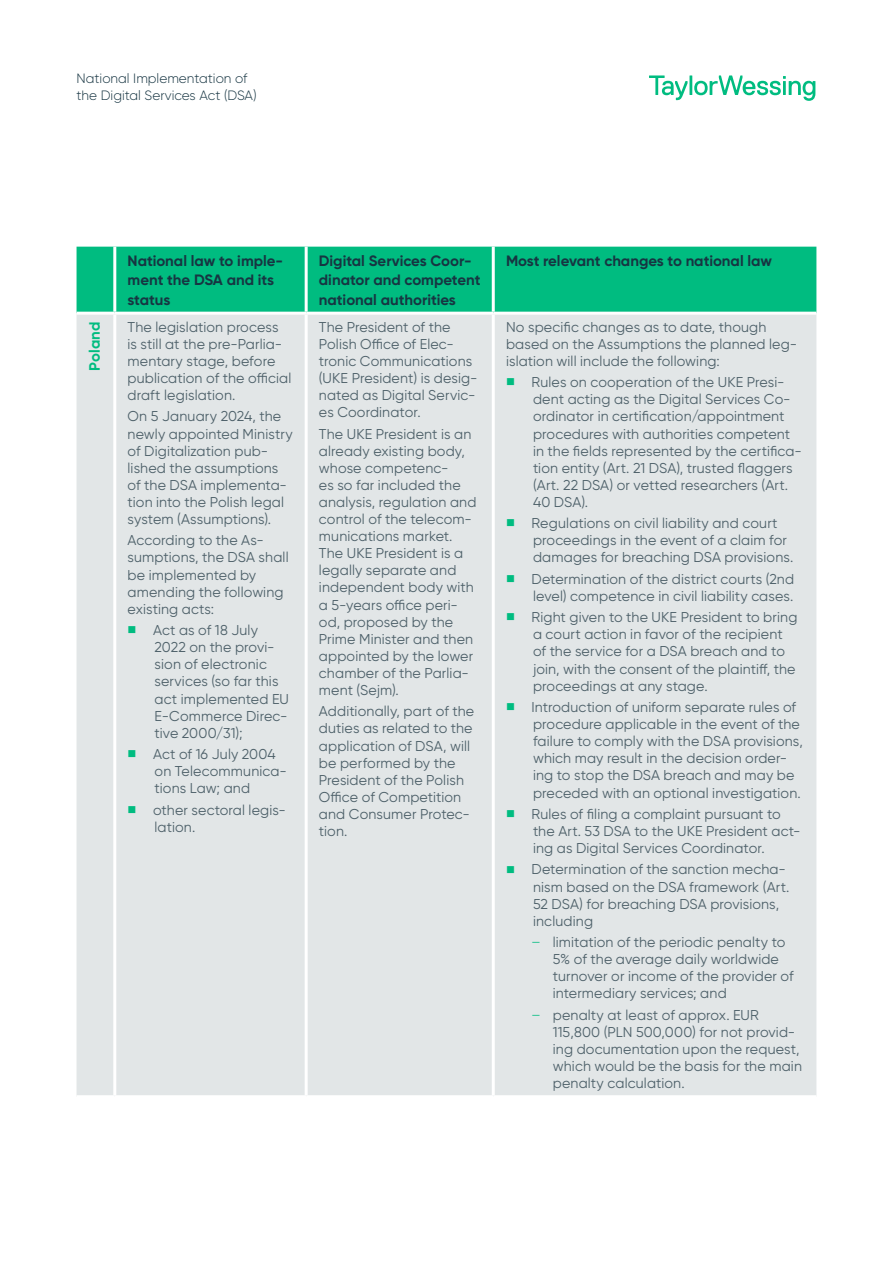
<style>
.page{position:relative;width:893px;height:1263px;background:#fff}
.page>*{position:absolute;margin:0;border:0;box-sizing:border-box;transform-origin:0 0}
.t1{font:700 15px/19.5px "Gilroy";color:#173542}
.t2{font:700 15px "Gilroy";letter-spacing:.01em;color:#00bc80}
.t3{font:14.25px/17.1px "Gilroy";letter-spacing:.01em;color:#4d6069}
.t4{font:300 13.5px/16.5px "Gilroy";color:#173542}
.s1{font-size:12px;color:#00bc80}
</style>
<div class="page">
<svg style="left:649px;top:75px;width:166px;height:26px"></svg>
<div style="left:77px;top:247px;width:739px;height:65px;background:#00bc80"></div>
<div style="left:77px;top:315px;width:739px;height:780px;background:#e2e6e7"></div>
<hr style="left:113px;top:247px;width:3px;height:65px;background:#fff">
<hr style="left:305px;top:247px;width:3px;height:65px;background:#fff">
<hr style="left:492px;top:247px;width:3px;height:65px;background:#fff">
<hr style="left:113px;top:315px;width:3px;height:780px;background:#fff">
<hr style="left:305px;top:315px;width:3px;height:780px;background:#fff">
<hr style="left:492px;top:315px;width:3px;height:780px;background:#fff">
<svg style="left:129px;top:626px;width:7px;height:7px"></svg>
<svg style="left:129px;top:750px;width:7px;height:7px"></svg>
<svg style="left:129px;top:806px;width:7px;height:7px"></svg>
<svg style="left:507px;top:378px;width:7px;height:7px"></svg>
<svg style="left:507px;top:519px;width:7px;height:7px"></svg>
<svg style="left:507px;top:575px;width:7px;height:7px"></svg>
<svg style="left:507px;top:613px;width:7px;height:7px"></svg>
<svg style="left:507px;top:703px;width:7px;height:7px"></svg>
<svg style="left:507px;top:810px;width:7px;height:7px"></svg>
<svg style="left:507px;top:866px;width:7px;height:7px"></svg>
<p class="t4" style="left:77px;top:70px;width:182px">National Implementation of the Digital Services Act (DSA)</p>
<p class="t1" style="left:128px;top:251px;width:157px">National law to imple&shy;ment the DSA and its status</p>
<p class="t1" style="left:319px;top:251px;width:163px">Digital Services Coor&shy;dinator and competent national authorities</p>
<p class="t1" style="left:506px;top:251px;width:268px">Most relevant changes to national law</p>
<p class="t2" style="left:85px;top:371px;width:51px;rotate:-90deg">Poland</p>
<p class="t3" style="left:128px;top:318px;width:165px">The legislation process is still at the pre-Parlia&shy;mentary stage, before publication of the official draft legislation.</p>
<p class="t3" style="left:128px;top:408px;width:167px">On 5 January 2024, the newly appointed Ministry of Digitalization pub&shy;lished the assumptions of the DSA implementa&shy;tion into the Polish legal system (Assumptions).</p>
<p class="t3" style="left:128px;top:532px;width:163px">According to the As&shy;sumptions, the DSA shall be implemented by amending the following existing acts:</p>
<p class="t3" style="left:153px;top:621px;width:137px">Act as of 18 July<br>2022 on the provi&shy;sion of electronic services (so far this act implemented EU<br>E-Commerce Direc&shy;tive 2000/31);</p>
<p class="t3" style="left:153px;top:745px;width:135px">Act of 16 July 2004 on Telecommunica&shy;tions Law; and</p>
<p class="t3" style="left:153px;top:801px;width:134px">other sectoral legis&shy;lation.</p>
<p class="t3" style="left:319px;top:318px;width:160px">The President of the<br>Polish Office of Elec&shy;tronic Communications (UKE President) is desig&shy;nated as Digital Servic&shy;es Coordinator.</p>
<p class="t3" style="left:319px;top:425px;width:159px">The UKE President is an already existing body, whose competenc-<br>es so far included the analysis, regulation and control of the telecom&shy;munications market.<br>The UKE President is a legally separate and independent body with a 5-years office peri&shy;od, proposed by the<br>Prime Minister and then appointed by the lower chamber of the Parlia&shy;ment (Sejm).</p>
<p class="t3" style="left:319px;top:703px;width:157px">Additionally, part of the duties as related to the application of DSA, will be performed by the<br>President of the Polish<br>Office of Competition and Consumer Protec&shy;tion.</p>
<p class="t3" style="left:506px;top:318px;width:293px">No specific changes as to date, though based on the Assumptions the planned leg&shy;islation will include the following:</p>
<p class="t3" style="left:531px;top:373px;width:272px">Rules on cooperation of the UKE Presi&shy;dent acting as the Digital Services Co&shy;ordinator in certification/appointment procedures with authorities competent in the fields represented by the certifica&shy;tion entity (Art. 21 DSA), trusted flaggers (Art. 22 DSA) or vetted researchers (Art.<br>40 DSA).</p>
<p class="t3" style="left:531px;top:515px;width:263px">Regulations on civil liability and court proceedings in the event of a claim for damages for breaching DSA provisions.</p>
<p class="t3" style="left:531px;top:570px;width:264px">Determination of the district courts (2nd level) competence in civil liability cases.</p>
<p class="t3" style="left:531px;top:609px;width:267px">Right given to the UKE President to bring a court action in favor of the recipient of the service for a DSA breach and to join, with the consent of the plaintiff, the proceedings at any stage.</p>
<p class="t3" style="left:531px;top:698px;width:273px">Introduction of uniform separate rules of procedure applicable in the event of the failure to comply with the DSA provisions, which may result in the decision order&shy;ing to stop the DSA breach and may be preceded with an optional investigation.</p>
<p class="t3" style="left:531px;top:805px;width:270px">Rules of filing a complaint pursuant to the Art. 53 DSA to the UKE President act&shy;ing as Digital Services Coordinator.</p>
<p class="t3" style="left:531px;top:861px;width:259px">Determination of the sanction mecha&shy;nism based on the DSA framework (Art.<br>52 DSA) for breaching DSA provisions, including</p>
<p class="t3" style="left:553px;top:933px;width:242px;text-indent:-21px"><span class="s1">—</span> limitation of the periodic penalty to 5% of the average daily worldwide turnover or income of the provider of intermediary services; and</p>
<p class="t3" style="left:553px;top:1006px;width:251px;text-indent:-21px"><span class="s1">—</span> penalty at least of approx. EUR<br>115,800 (PLN 500,000) for not provid&shy;ing documentation upon the request, which would be the basis for the main penalty calculation.</p>
</div>
